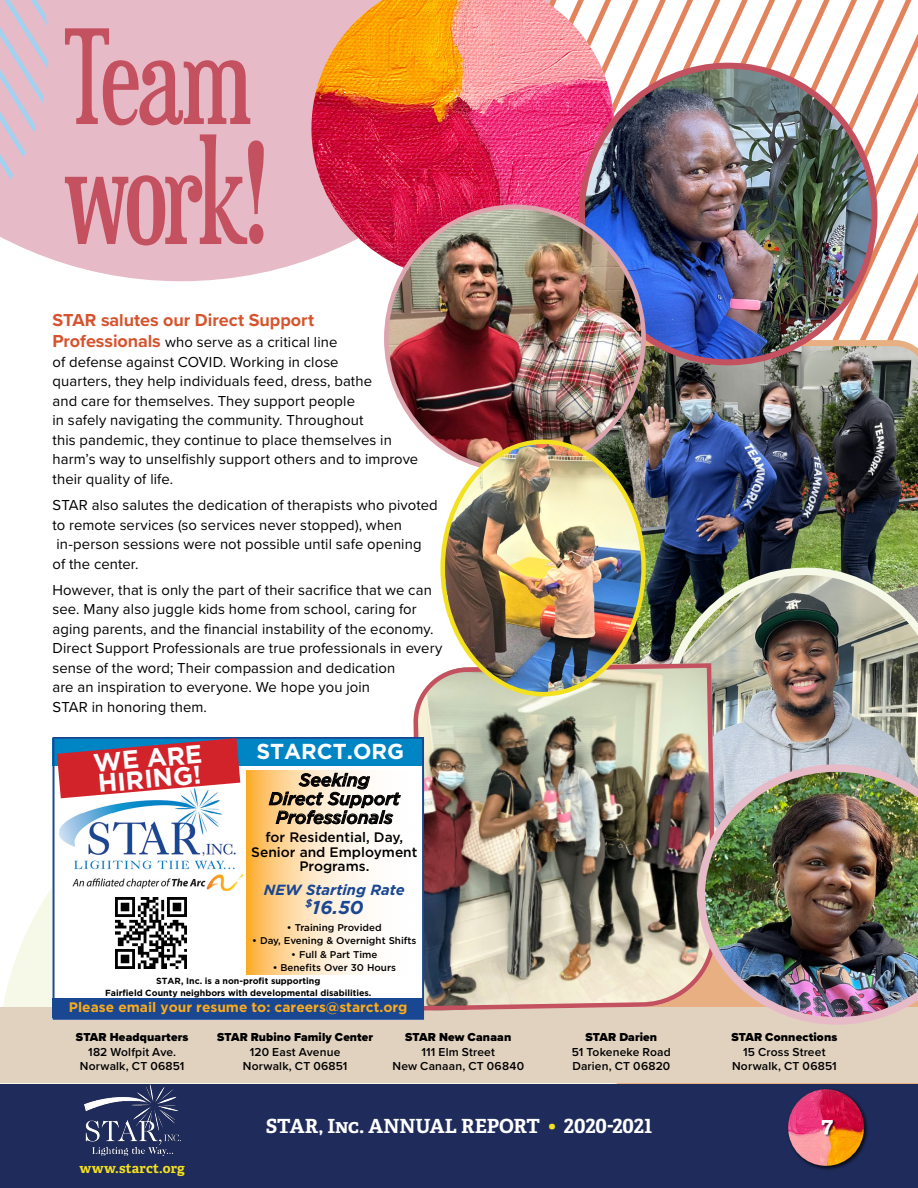
<style>
.page{position:relative;width:918px;height:1188px;background:#fff}
.page>*{position:absolute;margin:0;border:0;box-sizing:border-box;transform-origin:0 0}
.t1{font:135px "Sexsmith";color:#c4515f}
.t2{font:125.25px "Sexsmith";color:#c4515f}
.t3{font:700 25.5px "Gotham";color:#fff}
.t4{font:700 22.5px "Adelle PE";color:#fff}
.t5{font:700 21.6px "Gotham";color:#fff}
.t6{font:700 19.5px "Adelle PE";letter-spacing:-.005em;color:#fff}
.t7{font:italic 700 18.6px "Gotham";color:#194792}
.t8{font:700 18px "Proxima Nova";color:#d5542e}
.t9{font:italic 500 17.7px/18.6px "Gotham";color:#000;text-align:center}
.t10{font:15px/19.5px "Proxima Nova";letter-spacing:.005em;color:#000}
.t11{font:italic 700 14.7px "Gotham";color:#194792}
.t12{font:500 13.8px/14.7px "Gotham";color:#000;text-align:center}
.t13{font:700 13.8px "Gotham";color:#fbaa1b}
.t14{font:700 13.5px "Adelle PE";letter-spacing:.01em;color:#f3e01e}
.t15{font:600 12px/14.4px "Proxima Nova";letter-spacing:.015em;color:#000;text-align:center}
.t16{font:900 12px "Proxima Nova";letter-spacing:.01em;color:#000}
.t17{font:500 9.9px "Gotham";color:#000}
.t18{font:700 8.85px/11.2px "Gotham";color:#000;text-align:center}
.s1{font-weight:700;font-size:18px;color:#d5542e}
.s2{color:#f3e01e}
</style>
<div class="page">
<svg style="left:0;top:737px;width:652px;height:348px"></svg>
<div style="left:1px;top:1008px;width:917px;height:75px;background:#e1d2c0"></div>
<div style="left:0;top:0;width:311px;height:281px;background:#e7bac8"></div>
<svg style="left:614px;top:0;width:304px;height:337px"></svg>
<img style="left:641px;top:337px;width:277px;height:324px">
<img style="left:662px;top:568px;width:256px;height:196px">
<div style="left:0;top:1085px;width:918px;height:103px;background:#1f2b5b"></div>
<img style="left:85px;top:1085px;width:96px;height:71px">
<div style="left:787px;top:1088px;width:83px;height:84px;background:#000;opacity:.75"></div>
<img style="left:788px;top:1089px;width:76px;height:77px;border-radius:38px">
<div style="left:821px;top:1120px;width:15px;height:17px;background:#000;opacity:.75"></div>
<img style="left:311px;top:0;width:303px;height:259px">
<img style="left:585px;top:66px;width:289px;height:296px">
<img style="left:386px;top:207px;width:255px;height:243px">
<svg style="left:0;top:0;width:48px;height:195px;background:#dbbdce"></svg>
<img style="left:413px;top:661px;width:304px;height:352px">
<img style="left:443px;top:442px;width:199px;height:252px">
<svg style="left:53px;top:738px;width:371px;height:281px"></svg>
<img style="left:59px;top:789px;width:183px;height:101px">
<div style="left:53px;top:999px;width:371px;height:19px;background:#194792"></div>
<svg style="left:57px;top:738px;width:183px;height:60px;background:#ba4b59"></svg>
<svg style="left:269px;top:773px;width:132px;height:51px"></svg>
<img style="left:115px;top:897px;width:71px;height:71px">
<img style="left:698px;top:764px;width:220px;height:261px">
<h2 class="t2" style="left:64px;top:9px;width:189px">Team</h2>
<h1 class="t1" style="left:64px;top:120px;width:205px">work!</h1>
<p class="t8" style="left:53px;top:306px;width:263px">STAR salutes our Direct Support</p>
<p class="t10" style="left:53px;top:332px;width:367px"><span class="s1">Professionals</span> who serve as a critical line<br>of defense against COVID. Working in close<br>quarters, they help individuals feed, dress, bathe<br>and care for themselves. They support people<br>in safely navigating the community. Throughout<br>this pandemic, they continue to place themselves in harm’s way to unselfishly support others and to improve their quality of life.</p>
<p class="t10" style="left:53px;top:495px;width:387px">STAR also salutes the dedication of therapists who pivoted to remote services (so services never stopped), when in-person sessions were not possible until safe opening<br>of the center.</p>
<p class="t10" style="left:53px;top:579px;width:391px">However, that is only the part of their sacrifice that we can see. Many also juggle kids home from school, caring for aging parents, and the financial instability of the economy.<br>Direct Support Professionals are true professionals in every sense of the word; Their compassion and dedication<br>are an inspiration to everyone. We hope you join<br>STAR in honoring them.</p>
<h3 class="t3" style="left:92px;top:748px;width:111px;rotate:-5deg">WE ARE</h3>
<h3 class="t5" style="left:256px;top:739px;width:149px">STARCT.ORG</h3>
<h3 class="t3" style="left:97px;top:769px;width:105px;rotate:-5deg">HIRING!</h3>
<p class="t9" style="left:269px;top:770px;width:132px">Seeking<br>Direct Support<br>Professionals</p>
<p class="t12" style="left:251px;top:829px;width:168px">for Residential, Day,<br>Senior and Employment<br>Programs.</p>
<p class="t11" style="left:264px;top:881px;width:142px">NEW Starting Rate</p>
<p class="t7" style="left:305px;top:896px;width:60px"><sup>$</sup>16.50</p>
<p class="t17" style="left:287px;top:921px;width:96px">• Training Provided</p>
<p class="t17" style="left:252px;top:934px;width:166px">• Day, Evening &amp; Overnight Shifts</p>
<p class="t17" style="left:291px;top:948px;width:88px">• Full &amp; Part Time</p>
<p class="t17" style="left:273px;top:961px;width:125px">• Benefits Over 30 Hours</p>
<p class="t18" style="left:105px;top:975px;width:268px">STAR, Inc. is a non-profit supporting<br>Fairfield County neighbors with developmental disabilities.</p>
<p class="t13" style="left:69px;top:1000px;width:340px">Please email your resume to: careers@starct.org</p>
<p class="t16" style="left:76px;top:1028px;width:114px">STAR Headquarters</p>
<p class="t15" style="left:80px;top:1044px;width:106px">182 Wolfpit Ave.<br>Norwalk, CT 06851</p>
<p class="t16" style="left:217px;top:1028px;width:158px">STAR Rubino Family Center</p>
<p class="t15" style="left:243px;top:1044px;width:106px">120 East Avenue<br>Norwalk, CT 06851</p>
<p class="t16" style="left:405px;top:1028px;width:108px">STAR New Canaan</p>
<p class="t15" style="left:392px;top:1044px;width:133px">111 Elm Street<br>New Canaan, CT 06840</p>
<p class="t16" style="left:585px;top:1028px;width:73px">STAR Darien</p>
<p class="t15" style="left:572px;top:1044px;width:101px;text-align:left">51 Tokeneke Road<br>Darien, CT 06820</p>
<p class="t16" style="left:731px;top:1028px;width:107px">STAR Connections</p>
<p class="t15" style="left:732px;top:1044px;width:106px">15 Cross Street<br>Norwalk, CT 06851</p>
<p class="t14" style="left:79px;top:1158px;width:107px">www.starct.org</p>
<h3 class="t6" style="left:266px;top:1112px;width:388px">STAR, Inc. ANNUAL REPORT <span class="s2">•</span> 2020-2021</h3>
<h3 class="t4" style="left:821px;top:1109px;width:13px">7</h3>
</div>
